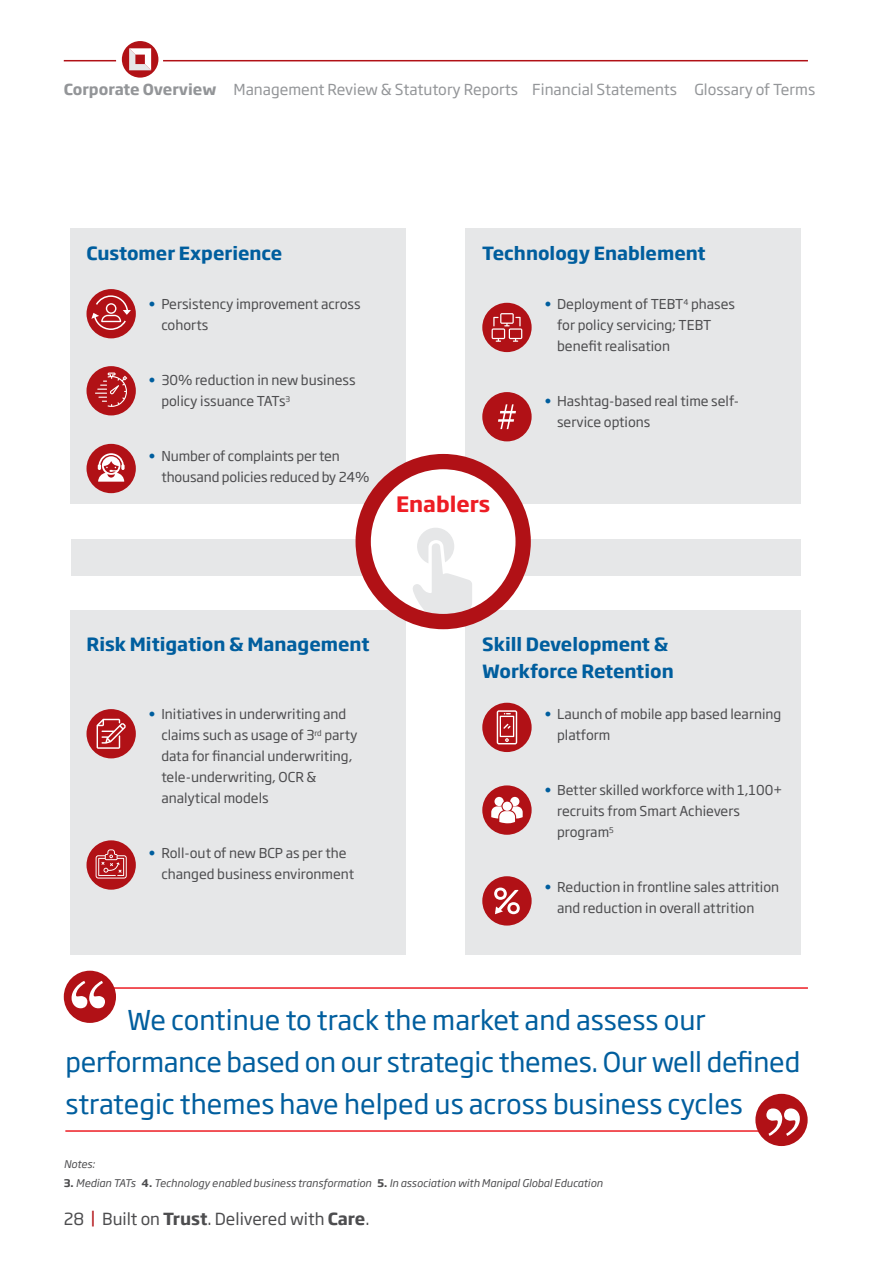
<style>
.page{position:relative;width:893px;height:1263px;background:#fff}
.page>*{position:absolute;margin:0;border:0;box-sizing:border-box;transform-origin:0 0}
.t1{font:27px/42px "Soho Gothic Pro";color:#005e9e}
.t2{font:700 21px "Soho Gothic Pro";color:#ed1d24}
.t3{font:700 18px/27px "Soho Gothic Pro";color:#005e9e}
.t4{font:16.5px "Soho Gothic Pro";color:#4d4d4f}
.t5{font:15px "Soho Gothic Pro";color:#939598}
.t6{font:13.5px/21px "Soho Gothic Pro";color:#4d4d4f}
.t7{font:italic 10.5px "Soho Gothic Pro";color:#4d4d4f}
.s1{font-weight:700}
.s2{color:#005e9e}
.s3{font-weight:700;font-style:normal}
.s4{color:#b11116}
</style>
<div class="page">
<div style="left:466px;top:228px;width:335px;height:275px;background:#e6e7e8"></div>
<div style="left:482px;top:303px;width:50px;height:49px;background:#b11116;border-radius:50%"></div>
<svg style="left:492px;top:313px;width:30px;height:29px"></svg>
<div style="left:482px;top:392px;width:50px;height:49px;background:#b11116;border-radius:50%"></div>
<svg style="left:498px;top:404px;width:18px;height:25px"></svg>
<div style="left:71px;top:228px;width:335px;height:275px;background:#e6e7e8"></div>
<div style="left:87px;top:289px;width:49px;height:49px;background:#b11116;border-radius:50%"></div>
<svg style="left:91px;top:295px;width:40px;height:35px"></svg>
<div style="left:87px;top:366px;width:49px;height:49px;background:#b11116;border-radius:50%"></div>
<svg style="left:95px;top:372px;width:32px;height:35px"></svg>
<div style="left:87px;top:444px;width:49px;height:49px;background:#b11116;border-radius:50%"></div>
<svg style="left:98px;top:453px;width:27px;height:29px"></svg>
<div style="left:466px;top:610px;width:335px;height:345px;background:#e6e7e8"></div>
<div style="left:482px;top:703px;width:50px;height:49px;background:#b11116;border-radius:50%"></div>
<svg style="left:497px;top:710px;width:20px;height:34px"></svg>
<div style="left:482px;top:785px;width:50px;height:50px;background:#b11116;border-radius:50%"></div>
<svg style="left:491px;top:797px;width:32px;height:26px"></svg>
<div style="left:482px;top:876px;width:50px;height:49px;background:#b11116;border-radius:50%"></div>
<svg style="left:494px;top:887px;width:26px;height:27px"></svg>
<div style="left:71px;top:610px;width:335px;height:345px;background:#e6e7e8"></div>
<div style="left:87px;top:840px;width:49px;height:50px;background:#b11116;border-radius:50%"></div>
<svg style="left:96px;top:849px;width:31px;height:29px"></svg>
<div style="left:87px;top:709px;width:49px;height:49px;background:#b11116;border-radius:50%"></div>
<svg style="left:97px;top:719px;width:29px;height:30px"></svg>
<div style="left:71px;top:539px;width:730px;height:37px;background:#e6e7e8"></div>
<svg style="left:363px;top:462px;width:160px;height:160px"></svg>
<svg style="left:412px;top:528px;width:60px;height:85px"></svg>
<div style="left:356px;top:454px;width:175px;height:175px;border:15px solid #b11116;border-radius:50%"></div>
<hr style="left:106px;top:987px;width:702px;height:2px;background:#ed1d24">
<div style="left:64px;top:971px;width:52px;height:52px;background:#b11116;border-radius:50%"></div>
<svg style="left:72px;top:981px;width:33px;height:27px"></svg>
<hr style="left:65px;top:1130px;width:697px;height:2px;background:#ed1d24">
<div style="left:755px;top:1094px;width:53px;height:52px;background:#b11116;border-radius:50%"></div>
<svg style="left:766px;top:1108px;width:34px;height:28px"></svg>
<hr style="left:64px;top:60px;width:52px;height:1px;background:#b11116">
<hr style="left:163px;top:60px;width:645px;height:1px;background:#b11116">
<div style="left:122px;top:41px;width:36px;height:37px;background:#b11116;border-radius:50%"></div>
<svg style="left:129px;top:48px;width:22px;height:22px"></svg>
<p class="t5" style="left:64px;top:78px;width:753px"><span class="s1">Corporate Overview</span> Management Review &amp; Statutory Reports Financial Statements Glossary of Terms</p>
<p class="t3" style="left:87px;top:239px;width:197px">Customer Experience</p>
<p class="t6" style="left:161px;top:293px;width:201px;text-indent:-13px"><span class="s2">•</span> Persistency improvement across cohorts</p>
<p class="t6" style="left:161px;top:369px;width:196px;text-indent:-13px"><span class="s2">•</span> 30% reduction in new business policy issuance TATs<sup>3</sup></p>
<p class="t6" style="left:161px;top:445px;width:210px;text-indent:-13px"><span class="s2">•</span> Number of complaints per ten thousand policies reduced by 24%</p>
<p class="t3" style="left:482px;top:239px;width:225px">Technology Enablement</p>
<p class="t6" style="left:557px;top:293px;width:179px;text-indent:-13px"><span class="s2">•</span> Deployment of TEBT<sup>4</sup> phases for policy servicing; TEBT benefit realisation</p>
<p class="t2" style="left:396px;top:488px;width:96px">Enablers</p>
<p class="t6" style="left:557px;top:390px;width:183px;text-indent:-13px"><span class="s2">•</span> Hashtag-based real time self&shy;service options</p>
<p class="t3" style="left:87px;top:629px;width:284px">Risk Mitigation &amp; Management</p>
<p class="t6" style="left:161px;top:703px;width:198px;text-indent:-13px"><span class="s2">•</span> Initiatives in underwriting and claims such as usage of 3<sup>rd</sup> party data for financial underwriting, tele-underwriting, OCR &amp; analytical models</p>
<p class="t6" style="left:161px;top:842px;width:194px;text-indent:-13px"><span class="s2">•</span> Roll-out of new BCP as per the changed business environment</p>
<p class="t3" style="left:482px;top:629px;width:193px">Skill Development &amp;<br>Workforce Retention</p>
<p class="t6" style="left:557px;top:703px;width:226px;text-indent:-13px"><span class="s2">•</span> Launch of mobile app based learning platform</p>
<p class="t6" style="left:557px;top:779px;width:227px;text-indent:-13px"><span class="s2">•</span> Better skilled workforce with 1,100+ recruits from Smart Achievers program<sup>5</sup></p>
<p class="t6" style="left:557px;top:876px;width:224px;text-indent:-13px"><span class="s2">•</span> Reduction in frontline sales attrition and reduction in overall attrition</p>
<p class="t1" style="left:65px;top:997px;width:736px;text-indent:62px">We continue to track the market and assess our performance based on our strategic themes. Our well defined strategic themes have helped us across business cycles</p>
<p class="t7" style="left:64px;top:1156px;width:33px">Notes:</p>
<p class="t7" style="left:64px;top:1175px;width:540px"><span class="s3">3.</span> Median TATs <span class="s3">4.</span> Technology enabled business transformation <span class="s3">5.</span> In association with Manipal Global Education</p>
<p class="t4" style="left:64px;top:1206px;width:307px">28 <span class="s4">|</span> Built on <span class="s1">Trust</span>. Delivered with <span class="s1">Care</span>.</p>
</div>
